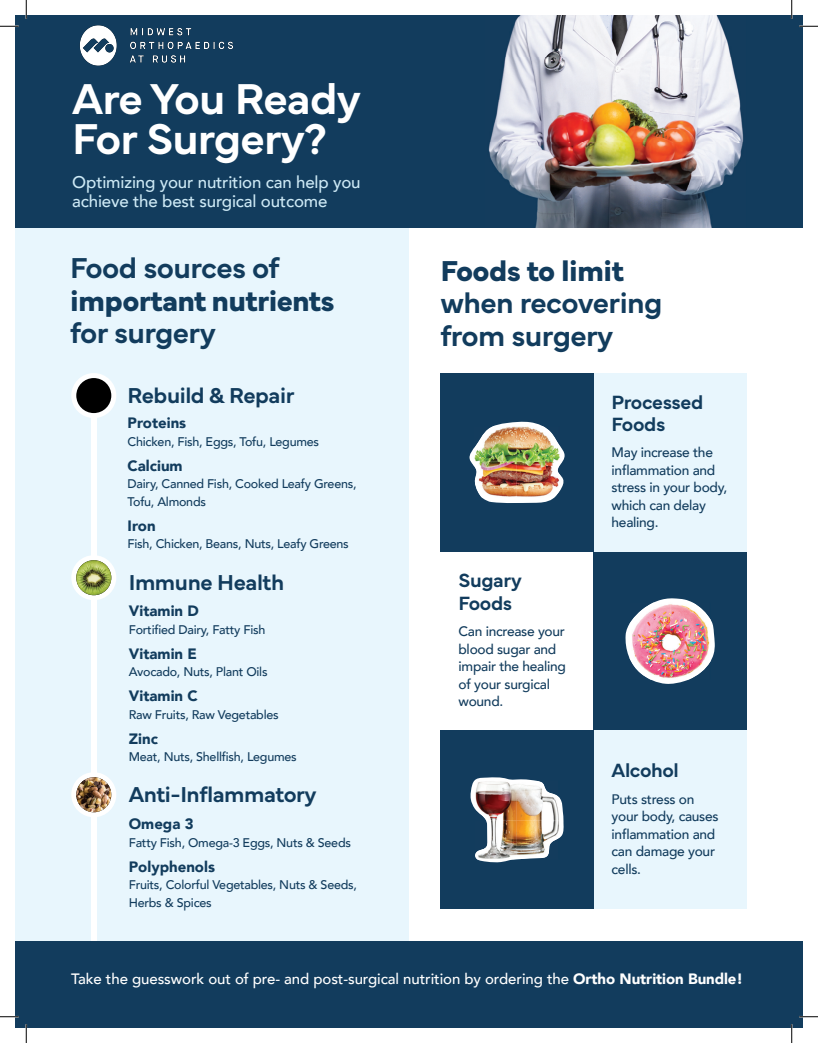
<style>
.page{position:relative;width:818px;height:1043px;background:#fff}
.page>*{position:absolute;margin:0;border:0;box-sizing:border-box;transform-origin:0 0}
.t1{font:600 45px/40px "Mundial";letter-spacing:-.02em;color:#fff}
.t2{font:600 30px/32.5px "Mundial";letter-spacing:-.02em;color:#123c5d}
.t3{font:700 30px "Mundial";letter-spacing:-.02em;color:#123c5d}
.t4{font:600 22.5px "Mundial";letter-spacing:-.02em;color:#123c5d}
.t5{font:600 20px/22.5px "Mundial";letter-spacing:-.02em;color:#123c5d}
.t6{font:500 16.88px/18.8px "Avenir";letter-spacing:-.01em;color:#cde9f5}
.t7{font:500 15px "Avenir";letter-spacing:-.005em;color:#fff}
.t8{font:900 15px "Avenir";color:#123c5d}
.t9{font:500 13.75px/17.5px "Avenir";letter-spacing:-.02em;color:#123c5d}
.t10{font:500 12.5px/17.5px "Avenir";letter-spacing:-.02em;color:#123c5d}
.s1{font-weight:900}
</style>
<div class="page">
<div style="left:15px;top:15px;width:787px;height:213px;background:#123c5d"></div>
<div style="left:15px;top:228px;width:394px;height:713px;background:#e8f6fd"></div>
<div style="left:91px;top:395px;width:5px;height:633px;background:#fff"></div>
<div style="left:71px;top:373px;width:45px;height:45px;background:#fff;border-radius:50%"></div>
<div style="left:76px;top:378px;width:35px;height:35px;background:#000;border-radius:50%"></div>
<div style="left:71px;top:555px;width:45px;height:45px;background:#fff;border-radius:50%"></div>
<img style="left:76px;top:560px;width:35px;height:35px;border-radius:17px">
<div style="left:71px;top:772px;width:45px;height:45px;background:#fff;border-radius:50%"></div>
<img style="left:76px;top:777px;width:35px;height:35px;border-radius:17px">
<div style="left:15px;top:941px;width:787px;height:87px;background:#123c5d"></div>
<div style="left:593px;top:552px;width:153px;height:178px;background:#123c5d"></div>
<svg style="left:625px;top:598px;width:89px;height:86px"></svg>
<img style="left:629px;top:603px;width:81px;height:76px">
<div style="left:593px;top:373px;width:153px;height:179px;background:#e8f6fd"></div>
<div style="left:440px;top:373px;width:153px;height:179px;background:#123c5d"></div>
<svg style="left:469px;top:421px;width:95px;height:82px"></svg>
<img style="left:473px;top:426px;width:87px;height:71px">
<div style="left:593px;top:730px;width:153px;height:179px;background:#e8f6fd"></div>
<div style="left:440px;top:730px;width:153px;height:179px;background:#123c5d"></div>
<svg style="left:470px;top:777px;width:93px;height:85px"></svg>
<img style="left:474px;top:781px;width:42px;height:39px">
<img style="left:516px;top:781px;width:43px;height:39px">
<img style="left:474px;top:820px;width:85px;height:39px">
<img style="left:488px;top:15px;width:256px;height:213px">
<svg style="left:0;top:25px;width:19px;height:2px"></svg>
<svg style="left:799px;top:25px;width:19px;height:2px"></svg>
<svg style="left:0;top:1015px;width:19px;height:2px"></svg>
<svg style="left:799px;top:1015px;width:19px;height:2px"></svg>
<svg style="left:25px;top:0;width:2px;height:19px"></svg>
<svg style="left:25px;top:1024px;width:2px;height:18px"></svg>
<svg style="left:790px;top:0;width:2px;height:19px"></svg>
<svg style="left:790px;top:1024px;width:2px;height:18px"></svg>
<img style="left:80px;top:26px;width:153px;height:39px">
<h1 class="t1" style="left:72px;top:74px;width:290px">Are You Ready<br>For Surgery?</h1>
<h3 class="t6" style="left:72px;top:172px;width:290px">Optimizing your nutrition can help you achieve the best surgical outcome</h3>
<h2 class="t2" style="left:70px;top:249px;width:211px">Food sources of</h2>
<h2 class="t3" style="left:70px;top:277px;width:266px">important nutrients</h2>
<h2 class="t2" style="left:70px;top:314px;width:147px">for surgery</h2>
<h3 class="t4" style="left:128px;top:378px;width:168px">Rebuild &amp; Repair</h3>
<p class="t8" style="left:128px;top:410px;width:60px">Proteins</p>
<p class="t10" style="left:128px;top:432px;width:193px">Chicken, Fish, Eggs, Tofu, Legumes</p>
<p class="t8" style="left:128px;top:453px;width:57px">Calcium</p>
<p class="t10" style="left:128px;top:474px;width:230px">Dairy, Canned Fish, Cooked Leafy Greens,<br>Tofu, Almonds</p>
<p class="t8" style="left:128px;top:513px;width:30px">Iron</p>
<p class="t10" style="left:128px;top:534px;width:223px">Fish, Chicken, Beans, Nuts, Leafy Greens</p>
<h3 class="t4" style="left:129px;top:564px;width:157px">Immune Health</h3>
<p class="t8" style="left:129px;top:598px;width:72px">Vitamin D</p>
<p class="t10" style="left:129px;top:620px;width:138px">Fortified Dairy, Fatty Fish</p>
<p class="t8" style="left:129px;top:640px;width:70px">Vitamin E</p>
<p class="t10" style="left:129px;top:662px;width:140px">Avocado, Nuts, Plant Oils</p>
<p class="t8" style="left:129px;top:683px;width:71px">Vitamin C</p>
<p class="t10" style="left:129px;top:705px;width:151px">Raw Fruits, Raw Vegetables</p>
<p class="t8" style="left:129px;top:725px;width:31px">Zinc</p>
<p class="t10" style="left:129px;top:747px;width:169px">Meat, Nuts, Shellfish, Legumes</p>
<h3 class="t4" style="left:129px;top:777px;width:189px">Anti-Inflammatory</h3>
<p class="t8" style="left:129px;top:811px;width:66px">Omega 3</p>
<p class="t10" style="left:129px;top:832px;width:224px">Fatty Fish, Omega-3 Eggs, Nuts &amp; Seeds</p>
<p class="t8" style="left:129px;top:853px;width:88px">Polyphenols</p>
<p class="t10" style="left:129px;top:875px;width:229px">Fruits, Colorful Vegetables, Nuts &amp; Seeds,<br>Herbs &amp; Spices</p>
<h2 class="t3" style="left:440px;top:247px;width:185px">Foods to limit</h2>
<h2 class="t2" style="left:440px;top:284px;width:223px">when recovering from surgery</h2>
<h3 class="t5" style="left:458px;top:567px;width:65px">Sugary<br>Foods</h3>
<p class="t9" style="left:458px;top:622px;width:109px">Can increase your blood sugar and impair the healing of your surgical wound.</p>
<h3 class="t5" style="left:611px;top:389px;width:93px">Processed<br>Foods</h3>
<p class="t9" style="left:611px;top:443px;width:117px">May increase the inflammation and stress in your body, which can delay healing.</p>
<h3 class="t5" style="left:611px;top:757px;width:69px">Alcohol</h3>
<p class="t9" style="left:611px;top:789px;width:108px">Puts stress on your body, causes inflammation and can damage your cells.</p>
<p class="t7" style="left:71px;top:966px;width:673px">Take the guesswork out of pre- and post-surgical nutrition by ordering the <span class="s1">Ortho Nutrition Bundle!</span></p>
</div>
